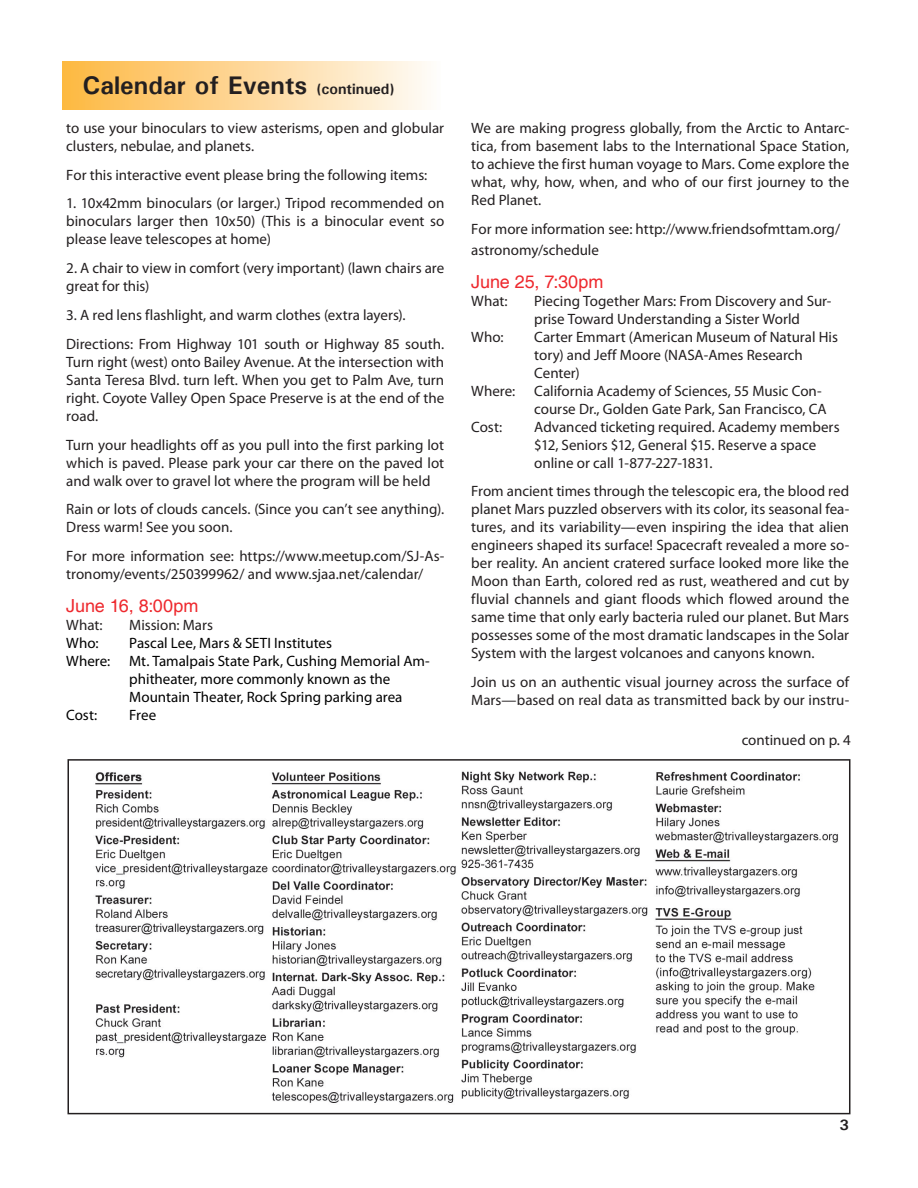
<style>
.page{position:relative;width:918px;height:1188px;background:#fff}
.page>*{position:absolute;margin:0;border:0;box-sizing:border-box;transform-origin:0 0}
.t1{font:700 25.5px "Univers";color:#231f20}
.t2{font:18px "Helvetica";letter-spacing:-.005em;color:#ee292e}
.t3{font:15px/18px "Myriad Pro";color:#231f20}
.t4{font:15px/18px "Myriad Pro";color:#010101}
.t5{font:700 15px "Univers";color:#231f20}
.s1{font-size:15px}
</style>
<div class="page">
<img style="left:95px;top:771px;width:743px;height:332px">
<div style="left:68px;top:759px;width:782px;height:355px;border:2px solid #231f20"></div>
<div style="left:63px;top:61px;width:378px;height:49px;background:linear-gradient(to right,#fdb842,#fefbf8)"></div>
<h1 class="t1" style="left:83px;top:69px;width:313px">Calendar of Events <span class="s1">(continued)</span></h1>
<p class="t3" style="left:66px;top:118px;width:379px">to use your binoculars to view asterisms, open and globular clusters, nebulae, and planets.</p>
<p class="t3" style="left:66px;top:165px;width:363px">For this interactive event please bring the following items:</p>
<p class="t3" style="left:66px;top:194px;width:380px;text-align:justify">1. 10x42mm binoculars (or larger.) Tripod recommended on binoculars larger then 10x50) (This is a binocular event so please leave telescopes at home)</p>
<p class="t3" style="left:66px;top:259px;width:379px">2. A chair to view in comfort (very important) (lawn chairs are great for this)</p>
<p class="t3" style="left:66px;top:300px;width:379px;line-height:28.8px">3. A red lens flashlight, and warm clothes (extra layers).<br>Directions: From Highway 101 south or Highway 85 south.</p>
<p class="t3" style="left:66px;top:352px;width:380px;text-align:justify">Turn right (west) onto Bailey Avenue. At the intersection with Santa Teresa Blvd. turn left. When you get to Palm Ave, turn right. Coyote Valley Open Space Preserve is at the end of the road.</p>
<p class="t3" style="left:66px;top:435px;width:379px;text-align:justify">Turn your headlights off as you pull into the first parking lot which is paved. Please park your car there on the paved lot and walk over to gravel lot where the program will be held</p>
<p class="t3" style="left:66px;top:500px;width:379px">Rain or lots of clouds cancels. (Since you can’t see anything).<br>Dress warm! See you soon.</p>
<p class="t3" style="left:66px;top:547px;width:379px">For more information see: https://www.meetup.com/SJ-As&shy;tronomy/events/250399962/ and www.sjaa.net/calendar/</p>
<p class="t2" style="left:66px;top:595px;width:134px">June 16, 8:00pm</p>
<p class="t3" style="left:66px;top:615px;width:38px">What:</p>
<p class="t3" style="left:129px;top:615px;width:85px">Mission: Mars</p>
<p class="t4" style="left:66px;top:633px;width:34px">Who:</p>
<p class="t4" style="left:129px;top:633px;width:204px">Pascal Lee, Mars &amp; SETI Institutes</p>
<p class="t4" style="left:66px;top:651px;width:46px">Where:</p>
<p class="t4" style="left:129px;top:651px;width:302px">Mt. Tamalpais State Park, Cushing Memorial Am&shy;phitheater, more commonly known as the<br>Mountain Theater, Rock Spring parking area</p>
<p class="t4" style="left:66px;top:705px;width:32px">Cost:</p>
<p class="t4" style="left:129px;top:705px;width:28px">Free</p>
<p class="t3" style="left:471px;top:118px;width:379px;text-align:justify">We are making progress globally, from the Arctic to Antarc&shy;tica, from basement labs to the International Space Station, to achieve the first human voyage to Mars. Come explore the what, why, how, when, and who of our first journey to the Red Planet.</p>
<p class="t3" style="left:471px;top:217px;width:370px;line-height:21.6px">For more information see: http://www.friendsofmttam.org/ astronomy/schedule</p>
<p class="t2" style="left:471px;top:271px;width:134px">June 25, 7:30pm</p>
<p class="t3" style="left:471px;top:291px;width:38px">What:</p>
<p class="t3" style="left:534px;top:291px;width:299px">Piecing Together Mars: From Discovery and Sur&shy;prise Toward Understanding a Sister World</p>
<p class="t3" style="left:471px;top:327px;width:34px">Who:</p>
<p class="t3" style="left:534px;top:327px;width:305px">Carter Emmart (American Museum of Natural His tory) and Jeff Moore (NASA-Ames Research<br>Center)</p>
<p class="t3" style="left:471px;top:381px;width:46px">Where:</p>
<p class="t3" style="left:534px;top:381px;width:294px">California Academy of Sciences, 55 Music Con&shy;course Dr., Golden Gate Park, San Francisco, CA</p>
<p class="t3" style="left:471px;top:417px;width:32px">Cost:</p>
<p class="t3" style="left:534px;top:417px;width:307px">Advanced ticketing required. Academy members $12, Seniors $12, General $15. Reserve a space online or call 1-877-227-1831.</p>
<p class="t3" style="left:471px;top:482px;width:380px;text-align:justify">From ancient times through the telescopic era, the blood red planet Mars puzzled observers with its color, its seasonal fea&shy;tures, and its variability—even inspiring the idea that alien engineers shaped its surface! Spacecraft revealed a more so&shy;ber reality. An ancient cratered surface looked more like the Moon than Earth, colored red as rust, weathered and cut by fluvial channels and giant floods which flowed around the same time that only early bacteria ruled our planet. But Mars possesses some of the most dramatic landscapes in the Solar System with the largest volcanoes and canyons known.</p>
<p class="t3" style="left:471px;top:673px;width:380px">Join us on an authentic visual journey across the surface of<br>Mars—based on real data as transmitted back by our instru-</p>
<p class="t3" style="left:742px;top:731px;width:111px">continued on p. 4</p>
<p class="t5" style="left:840px;top:1116px;width:11px">3</p>
</div>
